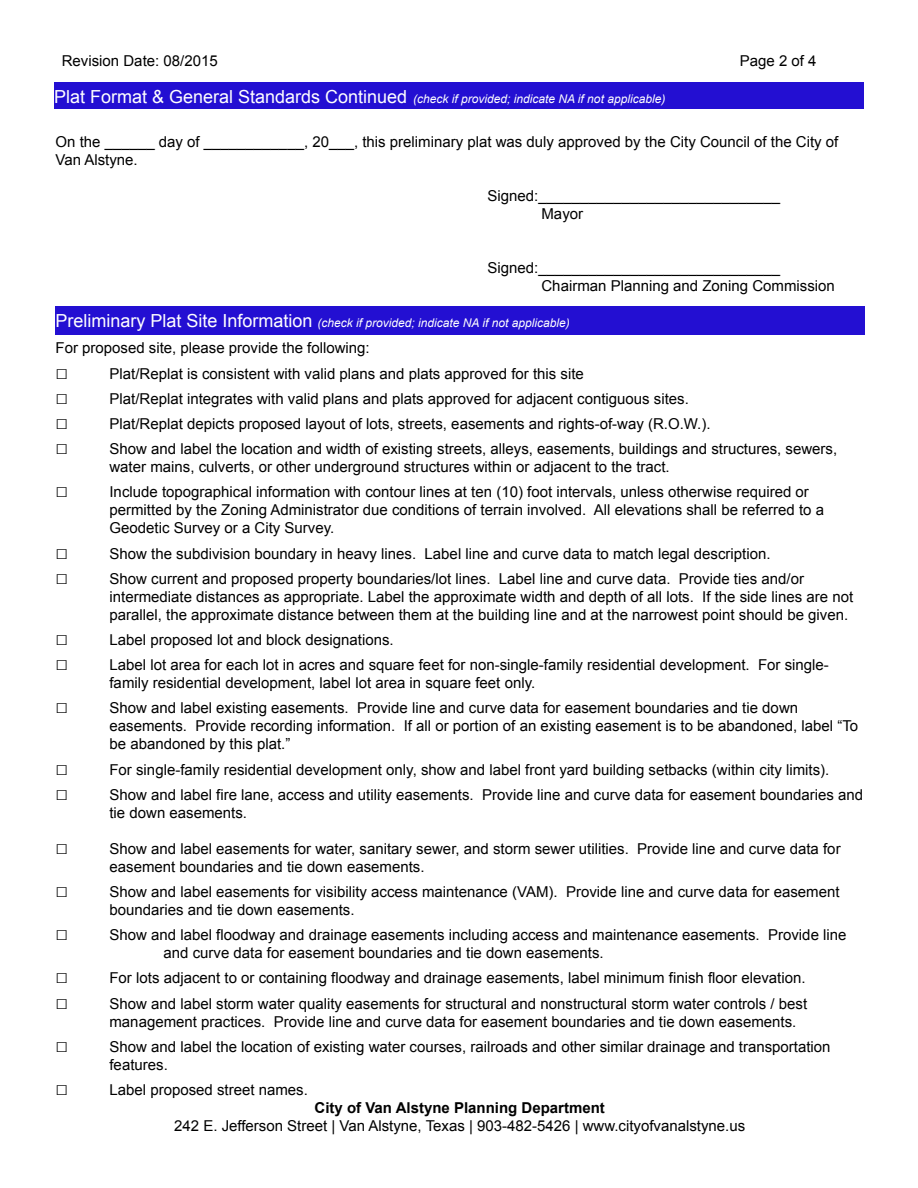
<style>
.page{position:relative;width:918px;height:1188px;background:#fff}
.page>*{position:absolute;margin:0;border:0;box-sizing:border-box;transform-origin:0 0}
.t1{font:15px/18px "Arial";color:#000}
.t2{font:700 15px "Arial";color:#000}
.t3{font:italic 12px "Arial";color:#fff}
.s1{font-style:normal;font-size:18px}
.s2{font-size:21px}
</style>
<div class="page">
<div style="left:54px;top:82px;width:810px;height:27px;background:#230fd2"></div>
<div style="left:56px;top:306px;width:810px;height:28px;background:#230fd2"></div>
<p class="t1" style="left:62px;top:52px;width:157px">Revision Date: 08/2015</p>
<p class="t1" style="left:740px;top:52px;width:78px">Page 2 of 4</p>
<p class="t3" style="left:54px;top:91px;width:613px"><span class="s1">Plat Format &amp; General Standards Continued</span> (check if provided; indicate NA if not applicable)</p>
<p class="t1" style="left:56px;top:133px;width:784px">On the ______ day of ____________, 20___, this preliminary plat was duly approved by the City Council of the City of<br>Van Alstyne.</p>
<p class="t1" style="left:542px;top:187px;width:240px;text-indent:-54px">Signed:_____________________________<br>Mayor</p>
<p class="t1" style="left:542px;top:259px;width:295px;text-indent:-54px">Signed:_____________________________<br>Chairman Planning and Zoning Commission</p>
<p class="t3" style="left:56px;top:315px;width:516px"><span class="s1">Preliminary Plat Site Information</span> (check if provided; indicate NA if not applicable)</p>
<p class="t1" style="left:56px;top:339px;width:316px">For proposed site, please provide the following:</p>
<p class="t1" style="left:56px;top:364px;width:530px"><span class="s2">□</span> Plat/Replat is consistent with valid plans and plats approved for this site</p>
<p class="t1" style="left:56px;top:389px;width:635px"><span class="s2">□</span> Plat/Replat integrates with valid plans and plats approved for adjacent contiguous sites.</p>
<p class="t1" style="left:56px;top:415px;width:657px"><span class="s2">□</span> Plat/Replat depicts proposed layout of lots, streets, easements and rights-of-way (R.O.W.).</p>
<p class="t1" style="left:109px;top:440px;width:729px;text-indent:-54px"><span class="s2">□</span> Show and label the location and width of existing streets, alleys, easements, buildings and structures, sewers, water mains, culverts, or other underground structures within or adjacent to the tract.</p>
<p class="t1" style="left:109px;top:483px;width:716px;text-indent:-54px"><span class="s2">□</span> Include topographical information with contour lines at ten (10) foot intervals, unless otherwise required or permitted by the Zoning Administrator due conditions of terrain involved. All elevations shall be referred to a<br>Geodetic Survey or a City Survey.</p>
<p class="t1" style="left:56px;top:544px;width:717px"><span class="s2">□</span> Show the subdivision boundary in heavy lines. Label line and curve data to match legal description.</p>
<p class="t1" style="left:109px;top:569px;width:745px;text-indent:-54px"><span class="s2">□</span> Show current and proposed property boundaries/lot lines. Label line and curve data. Provide ties and/or intermediate distances as appropriate. Label the approximate width and depth of all lots. If the side lines are not parallel, the approximate distance between them at the building line and at the narrowest point should be given.</p>
<p class="t1" style="left:56px;top:631px;width:340px"><span class="s2">□</span> Label proposed lot and block designations.</p>
<p class="t1" style="left:109px;top:656px;width:721px;text-indent:-54px"><span class="s2">□</span> Label lot area for each lot in acres and square feet for non-single-family residential development. For single&shy;family residential development, label lot area in square feet only.</p>
<p class="t1" style="left:109px;top:699px;width:750px;text-indent:-54px"><span class="s2">□</span> Show and label existing easements. Provide line and curve data for easement boundaries and tie down easements. Provide recording information. If all or portion of an existing easement is to be abandoned, label “To be abandoned by this plat.”</p>
<p class="t1" style="left:56px;top:760px;width:775px"><span class="s2">□</span> For single-family residential development only, show and label front yard building setbacks (within city limits).</p>
<p class="t1" style="left:109px;top:785px;width:755px;text-indent:-54px"><span class="s2">□</span> Show and label fire lane, access and utility easements. Provide line and curve data for easement boundaries and tie down easements.</p>
<p class="t1" style="left:109px;top:839px;width:733px;text-indent:-54px"><span class="s2">□</span> Show and label easements for water, sanitary sewer, and storm sewer utilities. Provide line and curve data for easement boundaries and tie down easements.</p>
<p class="t1" style="left:109px;top:883px;width:732px;text-indent:-54px"><span class="s2">□</span> Show and label easements for visibility access maintenance (VAM). Provide line and curve data for easement boundaries and tie down easements.</p>
<p class="t1" style="left:163px;top:926px;width:685px;text-indent:-108px"><span class="s2">□</span> Show and label floodway and drainage easements including access and maintenance easements. Provide line and curve data for easement boundaries and tie down easements.</p>
<p class="t1" style="left:56px;top:969px;width:752px"><span class="s2">□</span> For lots adjacent to or containing floodway and drainage easements, label minimum finish floor elevation.</p>
<p class="t1" style="left:109px;top:994px;width:699px;text-indent:-54px"><span class="s2">□</span> Show and label storm water quality easements for structural and nonstructural storm water controls / best management practices. Provide line and curve data for easement boundaries and tie down easements.</p>
<p class="t1" style="left:109px;top:1037px;width:723px;text-indent:-54px"><span class="s2">□</span> Show and label the location of existing water courses, railroads and other similar drainage and transportation features.</p>
<p class="t1" style="left:56px;top:1081px;width:254px"><span class="s2">□</span> Label proposed street names.</p>
<p class="t2" style="left:315px;top:1097px;width:292px">City of Van Alstyne Planning Department</p>
<p class="t1" style="left:174px;top:1117px;width:573px">242 E. Jefferson Street | Van Alstyne, Texas | 903-482-5426 | www.cityofvanalstyne.us</p>
</div>
